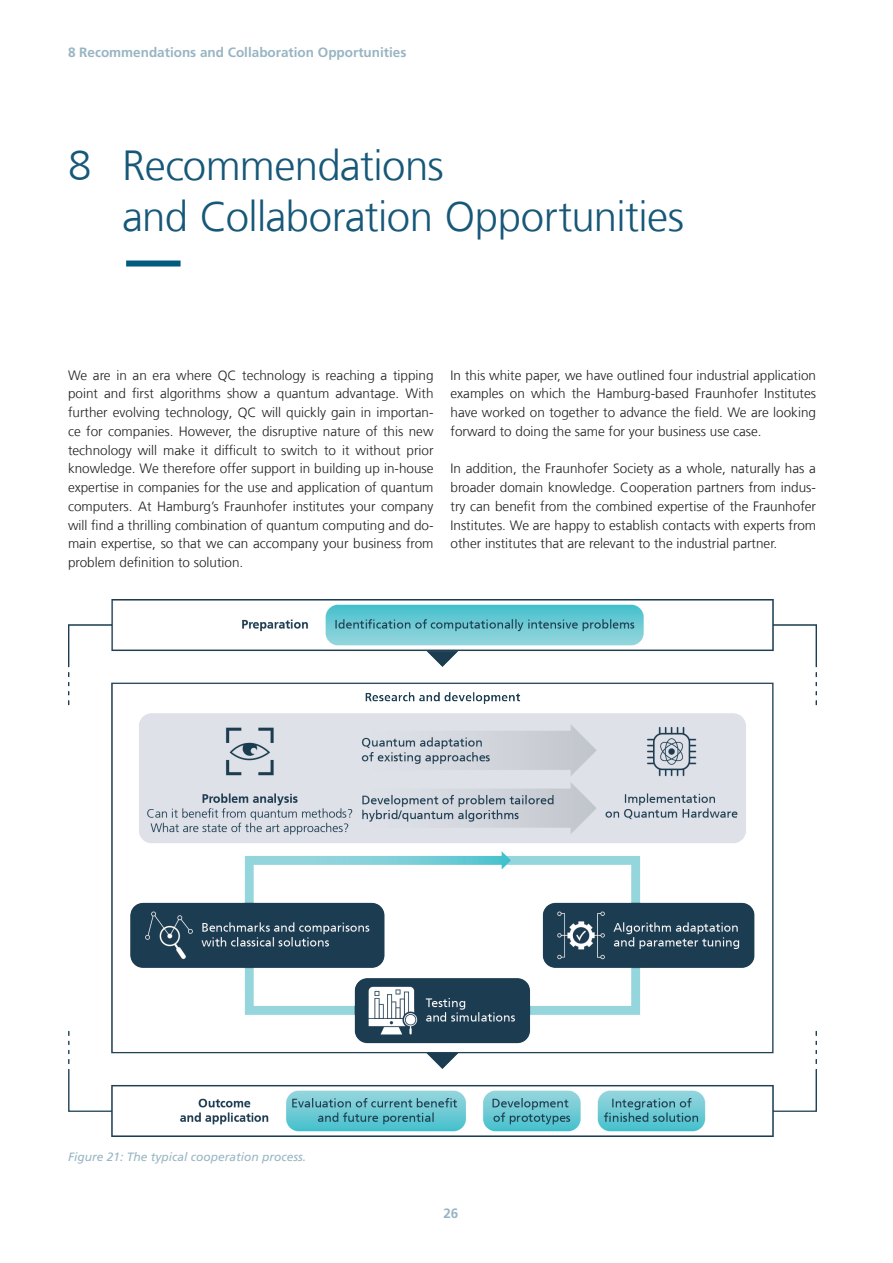
<style>
.page{position:relative;width:893px;height:1263px;background:#fff}
.page>*{position:absolute;margin:0;border:0;box-sizing:border-box;transform-origin:0 0}
.Kapitelüberschriften{font:300 42px "Frutiger LT Com";letter-spacing:-.015em;color:#175879}
.Fliesstext_schwarz{font:300 13.5px/18.8px "Frutiger LT Com";color:#231f20;text-align:justify}
.Kolumnentitel{font:700 13.5px "Frutiger LT Com";color:#98b5c3}
.Abbildungsunterschriften{font:italic 12px "Frutiger LT Com";color:#98b5c3}
</style>
<div class="page">
<img style="left:68px;top:600px;width:748px;height:536px">
<div style="left:126px;top:260px;width:55px;height:6px;background:#005b7f"></div>
<p class="Kolumnentitel" style="left:68px;top:44px;width:340px">8 Recommendations and Collaboration Opportunities</p>
<p class="Kapitelüberschriften" style="left:68px;top:141px;width:377px">8 Recommendations</p>
<p class="Kapitelüberschriften" style="left:122px;top:192px;width:564px">and Collaboration Opportunities</p>
<p class="Fliesstext_schwarz" style="left:68px;top:366px;width:367px">We are in an era where QC technology is reaching a tipping point and first algorithms show a quantum advantage. With further evolving technology, QC will quickly gain in importan&shy;ce for companies. However, the disruptive nature of this new technology will make it difficult to switch to it without prior knowledge. We therefore offer support in building up in-house expertise in companies for the use and application of quantum computers. At Hamburg’s Fraunhofer institutes your company will find a thrilling combination of quantum computing and do&shy;main expertise, so that we can accompany your business from problem definition to solution.</p>
<p class="Fliesstext_schwarz" style="left:451px;top:366px;width:367px">In this white paper, we have outlined four industrial application examples on which the Hamburg-based Fraunhofer Institutes have worked on together to advance the field. We are looking forward to doing the same for your business use case.</p>
<p class="Fliesstext_schwarz" style="left:451px;top:459px;width:367px">In addition, the Fraunhofer Society as a whole, naturally has a broader domain knowledge. Cooperation partners from indus&shy;try can benefit from the combined expertise of the Fraunhofer Institutes. We are happy to establish contacts with experts from other institutes that are relevant to the industrial partner.</p>
<p class="Abbildungsunterschriften" style="left:68px;top:1150px;width:240px">Figure 21: The typical cooperation process.</p>
<p class="Kolumnentitel" style="left:443px;top:1205px;width:17px">26</p>
</div>
